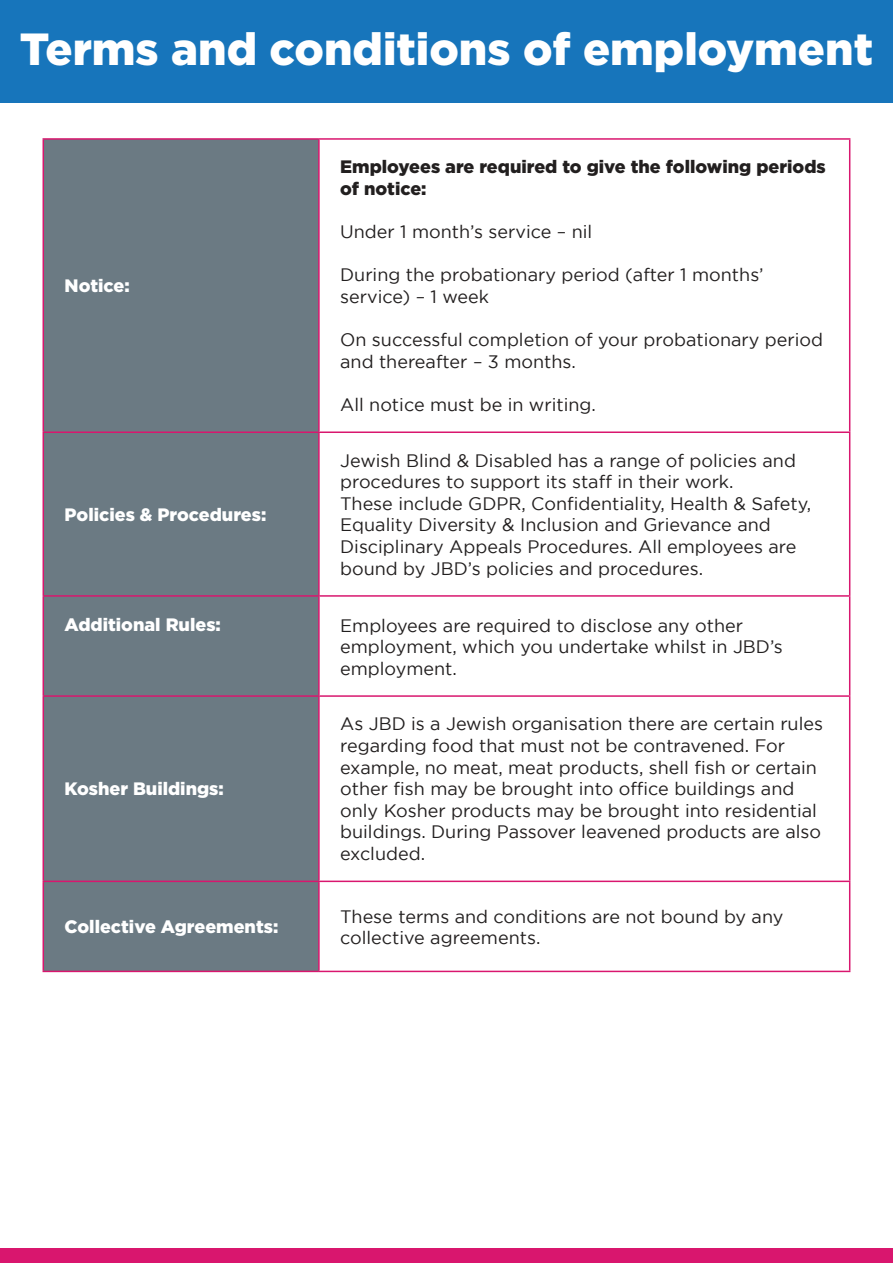
<style>
.page{position:relative;width:893px;height:1263px;background:#fff}
.page>*{position:absolute;margin:0;border:0;box-sizing:border-box;transform-origin:0 0}
.t1{font:900 45px "Gotham";color:#fff}
.t2{font:18px/21.6px "Gotham";color:#221f1f}
.t3{font:900 18px "Gotham";color:#fff}
.t4{font:900 18px/21.6px "Gotham";color:#221f1f}
</style>
<div class="page">
<div style="left:0;top:0;width:893px;height:102px;background:#1775bb"></div>
<div style="left:0;top:1248px;width:893px;height:15px;background:#d9166e"></div>
<div style="left:44px;top:140px;width:274px;height:831px;background:#6b7a83"></div>
<hr style="left:43px;top:138px;width:276px;height:2px;background:#d9166e">
<hr style="left:43px;top:140px;width:1px;height:291px;background:#d9166e">
<hr style="left:319px;top:138px;width:531px;height:2px;background:#d9166e">
<hr style="left:318px;top:140px;width:2px;height:291px;background:#d9166e">
<hr style="left:849px;top:140px;width:1px;height:291px;background:#d9166e">
<hr style="left:43px;top:431px;width:276px;height:2px;background:#d9166e">
<hr style="left:43px;top:433px;width:1px;height:162px;background:#d9166e">
<hr style="left:319px;top:431px;width:531px;height:2px;background:#d9166e">
<hr style="left:318px;top:433px;width:2px;height:162px;background:#d9166e">
<hr style="left:849px;top:433px;width:1px;height:162px;background:#d9166e">
<hr style="left:43px;top:595px;width:276px;height:2px;background:#d9166e">
<hr style="left:43px;top:597px;width:1px;height:98px;background:#d9166e">
<hr style="left:319px;top:595px;width:531px;height:2px;background:#d9166e">
<hr style="left:318px;top:597px;width:2px;height:98px;background:#d9166e">
<hr style="left:849px;top:597px;width:1px;height:98px;background:#d9166e">
<hr style="left:43px;top:695px;width:276px;height:2px;background:#d9166e">
<hr style="left:43px;top:697px;width:1px;height:183px;background:#d9166e">
<hr style="left:319px;top:695px;width:531px;height:2px;background:#d9166e">
<hr style="left:318px;top:697px;width:2px;height:183px;background:#d9166e">
<hr style="left:849px;top:697px;width:1px;height:183px;background:#d9166e">
<hr style="left:43px;top:880px;width:276px;height:2px;background:#d9166e">
<hr style="left:43px;top:882px;width:1px;height:89px;background:#d9166e">
<hr style="left:319px;top:880px;width:531px;height:2px;background:#d9166e">
<hr style="left:318px;top:882px;width:2px;height:89px;background:#d9166e">
<hr style="left:849px;top:882px;width:1px;height:89px;background:#d9166e">
<hr style="left:43px;top:971px;width:276px;height:1px;background:#d9166e">
<hr style="left:319px;top:971px;width:531px;height:1px;background:#d9166e">
<h1 class="t1" style="left:20px;top:29px;width:855px">Terms and conditions of employment</h1>
<p class="t3" style="left:65px;top:278px;width:67px">Notice:</p>
<p class="t3" style="left:65px;top:506px;width:203px">Policies &amp; Procedures:</p>
<p class="t4" style="left:340px;top:157px;width:487px">Employees are required to give the following periods of notice:</p>
<p class="t2" style="left:340px;top:221px;width:254px">Under 1 month’s service – nil</p>
<p class="t2" style="left:340px;top:264px;width:425px">During the probationary period (after 1 months’ service) – 1 week</p>
<p class="t2" style="left:340px;top:330px;width:484px">On successful completion of your probationary period and thereafter – 3 months.</p>
<p class="t2" style="left:340px;top:393px;width:257px">All notice must be in writing.</p>
<p class="t2" style="left:340px;top:449px;width:473px">Jewish Blind &amp; Disabled has a range of policies and procedures to support its staff in their work.<br>These include GDPR, Confidentiality, Health &amp; Safety, Equality Diversity &amp; Inclusion and Grievance and Disciplinary Appeals Procedures. All employees are bound by JBD’s policies and procedures.</p>
<p class="t3" style="left:65px;top:617px;width:158px">Additional Rules:</p>
<p class="t2" style="left:340px;top:616px;width:444px">Employees are required to disclose any other employment, which you undertake whilst in JBD’s employment.</p>
<p class="t3" style="left:65px;top:781px;width:161px">Kosher Buildings:</p>
<p class="t2" style="left:340px;top:713px;width:484px">As JBD is a Jewish organisation there are certain rules regarding food that must not be contravened. For example, no meat, meat products, shell fish or certain other fish may be brought into office buildings and only Kosher products may be brought into residential buildings. During Passover leavened products are also excluded.</p>
<p class="t3" style="left:65px;top:918px;width:215px">Collective Agreements:</p>
<p class="t2" style="left:340px;top:905px;width:445px">These terms and conditions are not bound by any collective agreements.</p>
</div>
